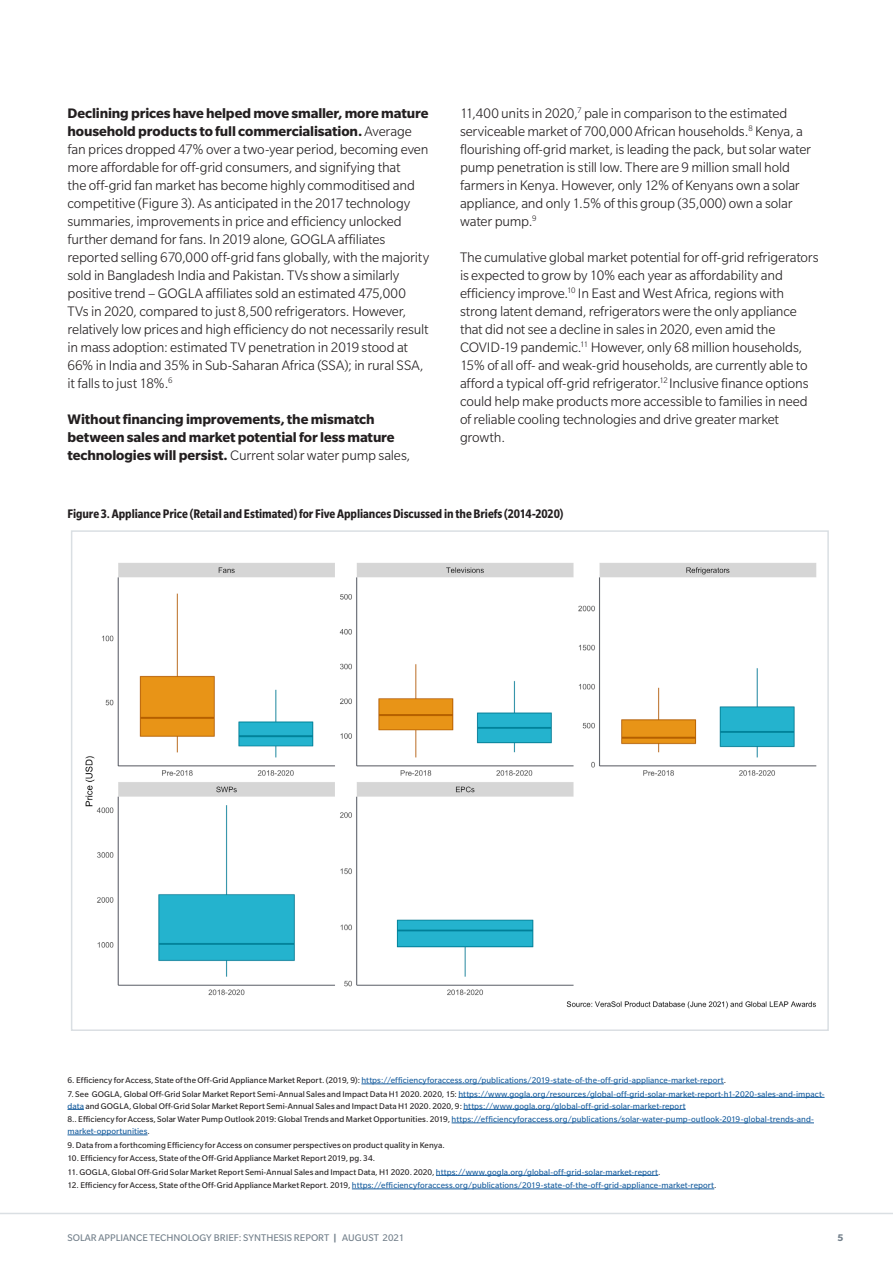
<style>
.page{position:relative;width:893px;height:1263px;background:#fff}
.page>*{position:absolute;margin:0;border:0;box-sizing:border-box;transform-origin:0 0}
.Body_Text{font:300 15px/18px "Slate Std";letter-spacing:-.01em;color:#231f20}
.Body_Text-2{font:700 15px/18px "Slate Std";letter-spacing:-.005em;color:#231f20}
.Figures_Headers{font:700 condensed 13.5px "Slate Std";letter-spacing:-.005em;color:#231f20}
.t1{font:10.5px "Slate Std";color:#727f8a}
.t2{font:700 10.5px "Slate Std";color:#727f8a}
.Footnotes_Text{font:9px/12px "Slate Std";letter-spacing:.005em;color:#231f20}
.Footnotes_Text-2{font:9px/12px "Slate Std";letter-spacing:.005em;color:#175d9e}
.s1{font-weight:700}
.s2{font-weight:300}
.s3{color:#231f20}
.s4{color:#175d9e}
</style>
<div class="page">
<hr style="left:0;top:1213px;width:893px;height:1px;background:#dadfe3">
<hr style="left:361px;top:1083px;width:363px;height:1px;background:#175d9e">
<hr style="left:458px;top:1097px;width:367px;height:1px;background:#175d9e">
<svg style="left:68px;top:1109px;width:16px;height:1px"></svg>
<hr style="left:463px;top:1109px;width:223px;height:1px;background:#175d9e">
<hr style="left:452px;top:1122px;width:362px;height:1px;background:#175d9e">
<hr style="left:68px;top:1134px;width:80px;height:1px;background:#175d9e">
<hr style="left:436px;top:1175px;width:222px;height:1px;background:#175d9e">
<hr style="left:352px;top:1188px;width:362px;height:1px;background:#175d9e">
<img style="left:85px;top:563px;width:732px;height:446px">
<p class="Body_Text" style="left:68px;top:104px;width:363px"><span class="s1">Declining prices have helped move smaller, more mature household products to full commercialisation.</span> Average fan prices dropped 47% over a two-year period, becoming even more affordable for off-grid consumers, and signifying that<br>the off-grid fan market has become highly commoditised and competitive (Figure 3). As anticipated in the 2017 technology summaries, improvements in price and efficiency unlocked further demand for fans. In 2019 alone, GOGLA affiliates reported selling 670,000 off-grid fans globally, with the majority sold in Bangladesh India and Pakistan. TVs show a similarly positive trend – GOGLA affiliates sold an estimated 475,000<br>TVs in 2020, compared to just 8,500 refrigerators. However, relatively low prices and high efficiency do not necessarily result in mass adoption: estimated TV penetration in 2019 stood at 66% in India and 35% in Sub-Saharan Africa (SSA); in rural SSA, it falls to just 18%.<sup>6</sup></p>
<p class="Body_Text-2" style="left:68px;top:410px;width:344px">Without financing improvements, the mismatch between sales and market potential for less mature technologies will persist. <span class="s2">Current solar water pump sales,</span></p>
<p class="Body_Text" style="left:460px;top:104px;width:353px">11,400 units in 2020,<sup>7</sup> pale in comparison to the estimated serviceable market of 700,000 African households.<sup>8</sup> Kenya, a flourishing off-grid market, is leading the pack, but solar water pump penetration is still low. There are 9 million small hold farmers in Kenya. However, only 12% of Kenyans own a solar appliance, and only 1.5% of this group (35,000) own a solar water pump.<sup>9</sup></p>
<p class="Body_Text" style="left:460px;top:248px;width:360px">The cumulative global market potential for off-grid refrigerators is expected to grow by 10% each year as affordability and efficiency improve.<sup>10</sup> In East and West Africa, regions with strong latent demand, refrigerators were the only appliance that did not see a decline in sales in 2020, even amid the COVID-19 pandemic.<sup>11</sup> However, only 68 million households, 15% of all off- and weak-grid households, are currently able to afford a typical off-grid refrigerator.<sup>12</sup> Inclusive finance options could help make products more accessible to families in need of reliable cooling technologies and drive greater market growth.</p>
<p class="Figures_Headers" style="left:68px;top:507px;width:497px">Figure 3. Appliance Price (Retail and Estimated) for Five Appliances Discussed in the Briefs (2014-2020)</p>
<p class="Footnotes_Text-2" style="left:68px;top:1074px;width:660px"><span class="s3">6. Efficiency for Access, State of the Off-Grid Appliance Market Report. (2019, 9):</span> https://efficiencyforaccess.org/publications/2019-state-of-the-off-grid-appliance-market-report<span class="s3">.</span></p>
<p class="Footnotes_Text" style="left:68px;top:1088px;width:758px">7. See GOGLA, Global Off-Grid Solar Market Report Semi-Annual Sales and Impact Data H1 2020. 2020, 15: <span class="s4">https://www.gogla.org/resources/global-off-grid-solar-market-report-h1-2020-sales-and-impact&shy;data</span> and GOGLA, Global Off-Grid Solar Market Report Semi-Annual Sales and Impact Data H1 2020. 2020, 9: <span class="s4">https://www.gogla.org/global-off-grid-solar-market-report</span></p>
<p class="Footnotes_Text-2" style="left:68px;top:1113px;width:748px"><span class="s3">8.. Efficiency for Access, Solar Water Pump Outlook 2019: Global Trends and Market Opportunities. 2019,</span> https://efficiencyforaccess.org/publications/solar-water-pump-outlook-2019-global-trends-and&shy;market-opportunities<span class="s3">.</span></p>
<p class="Footnotes_Text" style="left:68px;top:1139px;width:379px">9. Data from a forthcoming Efficiency for Access on consumer perspectives on product quality in Kenya.</p>
<p class="Footnotes_Text" style="left:68px;top:1152px;width:309px">10. Efficiency for Access, State of the Off-Grid Appliance Market Report 2019, pg. 34.</p>
<p class="Footnotes_Text" style="left:68px;top:1166px;width:595px">11. GOGLA, Global Off-Grid Solar Market Report Semi-Annual Sales and Impact Data, H1 2020. 2020, <span class="s4">https://www.gogla.org/global-off-grid-solar-market-report</span>.</p>
<p class="Footnotes_Text-2" style="left:68px;top:1179px;width:651px"><span class="s3">12. Efficiency for Access, State of the Off-Grid Appliance Market Report. 2019,</span> https://efficiencyforaccess.org/publications/2019-state-of-the-off-grid-appliance-market-report<span class="s3">.</span></p>
<p class="t1" style="left:68px;top:1232px;width:338px">SOLAR APPLIANCE TECHNOLOGY BRIEF: SYNTHESIS REPORT <span class="s1">|</span> AUGUST 2021</p>
<p class="t2" style="left:838px;top:1232px;width:7px">5</p>
</div>
